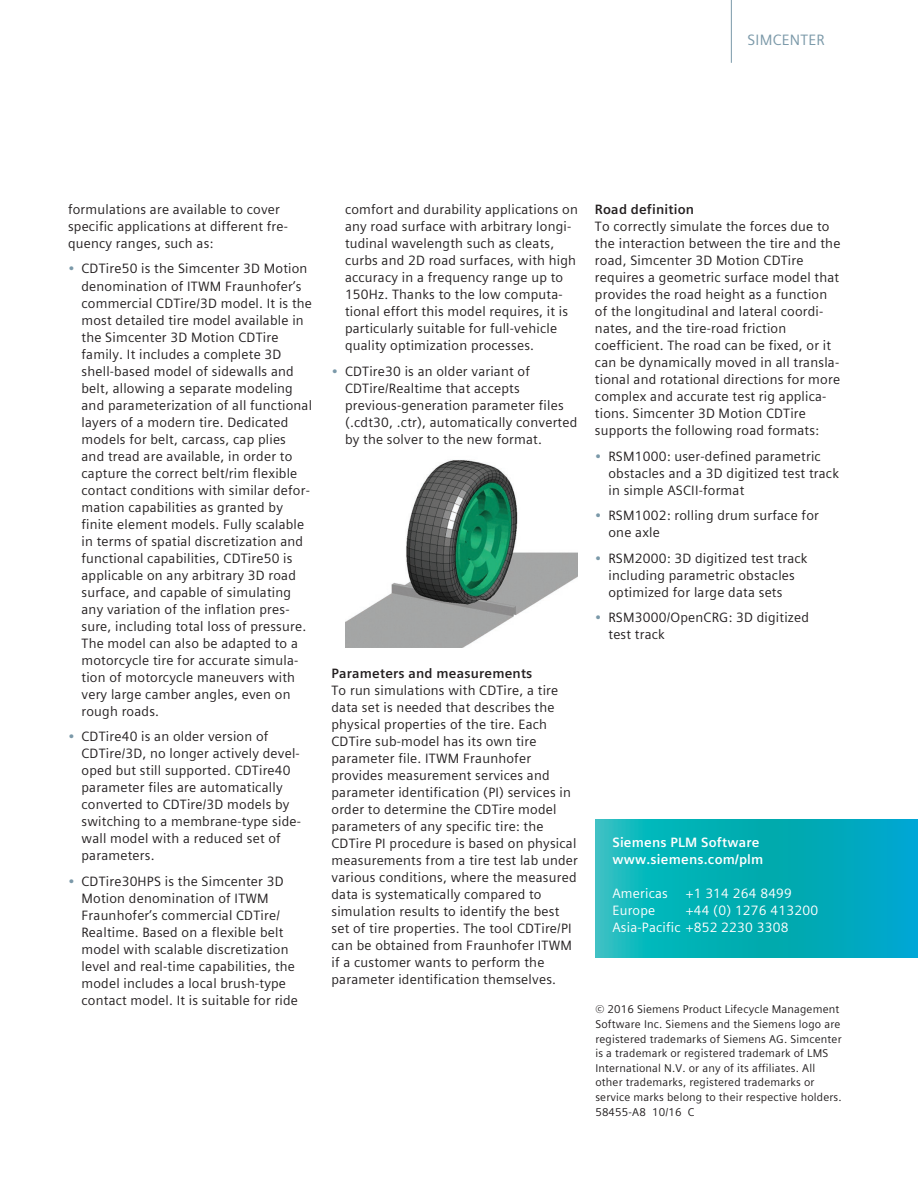
<style>
.page{position:relative;width:918px;height:1188px;background:#fff}
.page>*{position:absolute;margin:0;border:0;box-sizing:border-box;transform-origin:0 0}
.t1{font:15px "Siemens Sans Global";letter-spacing:.015em;color:#7b99a9}
.t2{font:13.5px/17px "Siemens Sans Global";letter-spacing:.015em;color:#231f20}
.t3{font:13.5px/17px "Siemens Sans Global";letter-spacing:.015em;color:#fff}
.t4{font:700 13.5px "Siemens Sans Global";letter-spacing:.015em;color:#231f20}
.t5{font:700 13.5px/17px "Siemens Sans Global";letter-spacing:.015em;color:#fff}
.t6{font:11.25px/14.7px "Siemens Sans Global";letter-spacing:.015em;color:#231f20}
.s1{color:#7b99a9}
</style>
<div class="page">
<hr style="left:731px;top:0;width:1px;height:63px;background:#7b99a9">
<svg style="left:595px;top:820px;width:323px;height:137px;background:#05aeba"></svg>
<img style="left:346px;top:460px;width:232px;height:187px">
<p class="t1" style="left:748px;top:29px;width:79px">SIMCENTER</p>
<p class="t2" style="left:68px;top:201px;width:222px">formulations are available to cover specific applications at different fre&shy;quency ranges, such as:</p>
<p class="t2" style="left:82px;top:260px;width:232px;text-indent:-14px"><span class="s1">•</span> CDTire50 is the Simcenter 3D Motion denomination of ITWM Fraunhofer’s commercial CDTire/3D model. It is the most detailed tire model available in the Simcenter 3D Motion CDTire family. It includes a complete 3D shell-based model of sidewalls and belt, allowing a separate modeling and parameterization of all functional layers of a modern tire. Dedicated models for belt, carcass, cap plies<br>and tread are available, in order to capture the correct belt/rim flexible contact conditions with similar defor&shy;mation capabilities as granted by finite element models. Fully scalable in terms of spatial discretization and functional capabilities, CDTire50 is applicable on any arbitrary 3D road surface, and capable of simulating any variation of the inflation pres&shy;sure, including total loss of pressure.<br>The model can also be adapted to a motorcycle tire for accurate simula&shy;tion of motorcycle maneuvers with very large camber angles, even on rough roads.</p>
<p class="t2" style="left:82px;top:728px;width:221px;text-indent:-13px"><span class="s1">•</span> CDTire40 is an older version of<br>CDTire/3D, no longer actively devel&shy;oped but still supported. CDTire40 parameter files are automatically converted to CDTire/3D models by switching to a membrane-type side&shy;wall model with a reduced set of parameters.</p>
<p class="t2" style="left:82px;top:873px;width:218px;text-indent:-14px"><span class="s1">•</span> CDTire30HPS is the Simcenter 3D Motion denomination of ITWM Fraunhofer’s commercial CDTire/ Realtime. Based on a flexible belt model with scalable discretization level and real-time capabilities, the model includes a local brush-type contact model. It is suitable for ride</p>
<p class="t2" style="left:345px;top:201px;width:234px">comfort and durability applications on any road surface with arbitrary longi&shy;tudinal wavelength such as cleats, curbs and 2D road surfaces, with high accuracy in a frequency range up to 150Hz. Thanks to the low computa&shy;tional effort this model requires, it is particularly suitable for full-vehicle quality optimization processes.</p>
<p class="t2" style="left:345px;top:363px;width:234px;text-indent:-14px"><span class="s1">•</span> CDTire30 is an older variant of CDTire/Realtime that accepts previous-generation parameter files (.cdt30, .ctr), automatically converted by the solver to the new format.</p>
<p class="t4" style="left:332px;top:663px;width:202px">Parameters and measurements</p>
<p class="t2" style="left:332px;top:681px;width:248px">To run simulations with CDTire, a tire data set is needed that describes the physical properties of the tire. Each CDTire sub-model has its own tire parameter file. ITWM Fraunhofer provides measurement services and parameter identification (PI) services in order to determine the CDTire model parameters of any specific tire: the CDTire PI procedure is based on physical measurements from a tire test lab under various conditions, where the measured data is systematically compared to simulation results to identify the best set of tire properties. The tool CDTire/PI can be obtained from Fraunhofer ITWM if a customer wants to perform the parameter identification themselves.</p>
<p class="t4" style="left:595px;top:199px;width:101px">Road definition</p>
<p class="t2" style="left:595px;top:218px;width:247px">To correctly simulate the forces due to the interaction between the tire and the road, Simcenter 3D Motion CDTire requires a geometric surface model that provides the road height as a function of the longitudinal and lateral coordi&shy;nates, and the tire-road friction coefficient. The road can be fixed, or it can be dynamically moved in all transla&shy;tional and rotational directions for more complex and accurate test rig applica&shy;tions. Simcenter 3D Motion CDTire supports the following road formats:</p>
<p class="t2" style="left:608px;top:448px;width:232px;text-indent:-14px"><span class="s1">•</span> RSM1000: user-defined parametric obstacles and a 3D digitized test track in simple ASCII-format</p>
<p class="t2" style="left:608px;top:507px;width:212px;text-indent:-14px"><span class="s1">•</span> RSM1002: rolling drum surface for one axle</p>
<p class="t2" style="left:608px;top:550px;width:200px;text-indent:-14px"><span class="s1">•</span> RSM2000: 3D digitized test track including parametric obstacles optimized for large data sets</p>
<p class="t2" style="left:608px;top:609px;width:202px;text-indent:-14px"><span class="s1">•</span> RSM3000/OpenCRG: 3D digitized test track</p>
<p class="t5" style="left:612px;top:834px;width:153px">Siemens PLM Software www.siemens.com/plm</p>
<p class="t3" style="left:612px;top:885px;width:57px">Americas</p>
<p class="t3" style="left:686px;top:885px;width:108px">+1 314 264 8499</p>
<p class="t3" style="left:612px;top:902px;width:44px">Europe</p>
<p class="t3" style="left:612px;top:902px;width:207px;text-indent:73px">+44 (0) 1276 413200<br>Asia-Pacific +852 2230 3308</p>
<p class="t6" style="left:595px;top:1002px;width:248px">© 2016 Siemens Product Lifecycle Management Software Inc. Siemens and the Siemens logo are registered trademarks of Siemens AG. Simcenter is a trademark or registered trademark of LMS International N.V. or any of its affiliates. All other trademarks, registered trademarks or service marks belong to their respective holders.<br>58455-A8 10/16 C</p>
</div>
